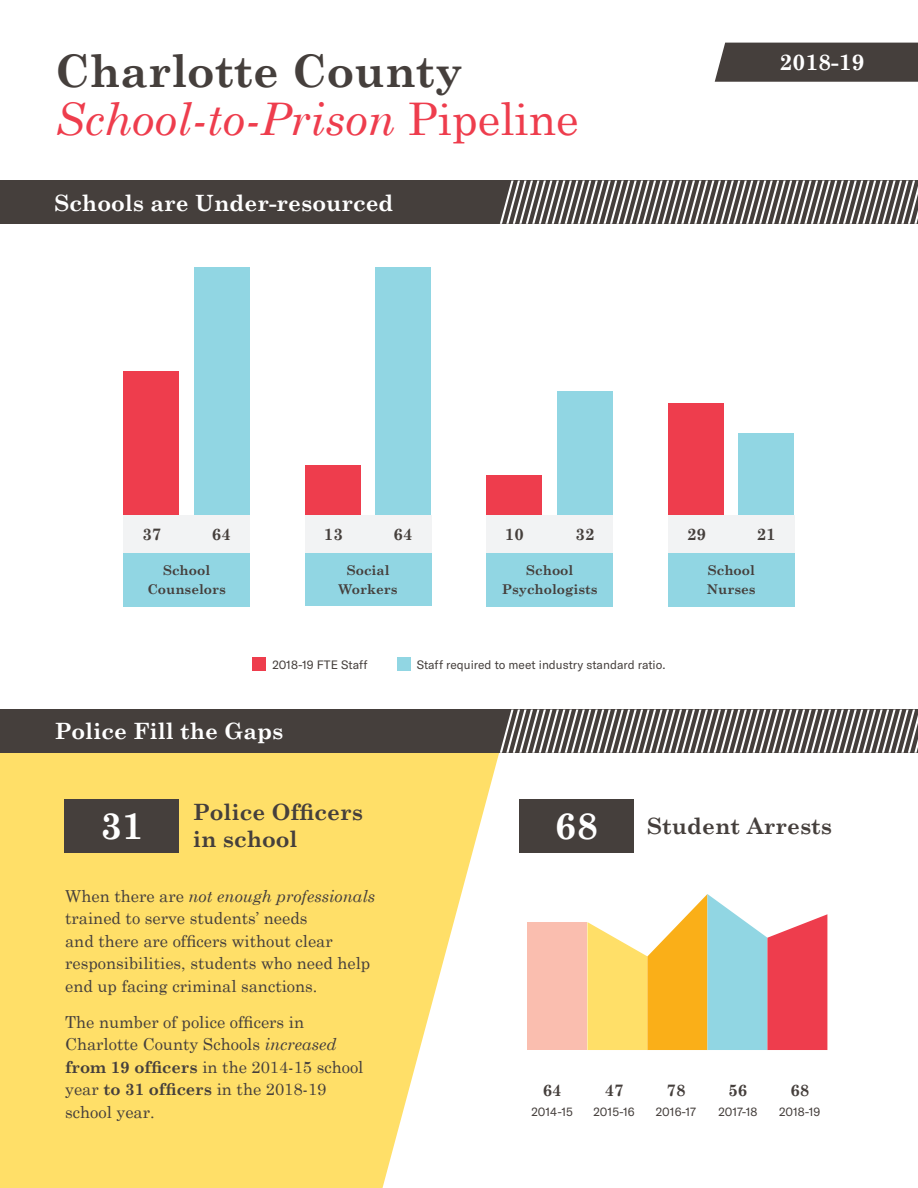
<style>
.page{position:relative;width:918px;height:1188px;background:#fff}
.page>*{position:absolute;margin:0;border:0;box-sizing:border-box;transform-origin:0 0}
.t1{font:330px "Chartwell Bars Vertical";color:#91d6e3;scale:2.2 1}
.t2{font:330px "Chartwell Bars Vertical";color:#ee3d4d;scale:2.2 1}
.t3{font:156px "Chartwell Areas";color:#faaf18;scale:.77 1}
.t4{font:italic 45px "Century Schoolbook";color:#ee3d4d}
.t5{font:700 45px "Century Schoolbook";color:#453f3c}
.t6{font:700 37.5px "Century Schoolbook";color:#fff}
.t7{font:700 22.5px "Century Schoolbook";color:#fff}
.t8{font:700 22.5px "Century Schoolbook";color:#453f3c}
.t9{font:16.5px/22.5px "Century Schoolbook";color:#453f3c}
.t10{font:700 16.5px "Century Schoolbook";color:#453f3c}
.t11{font:700 13.5px/19.5px "Century Schoolbook";color:#453f3c;text-align:center}
.t12{font:12px "GT America";color:#453f3c}
.s1{font-style:normal}
.s2{font-style:italic}
.s3{font-weight:700}
.s4{color:#fabeaf}
.s5{color:#ffdf68}
.s6{color:#91d6e3}
.s7{color:#ee3d4d}
</style>
<div class="page">
<svg style="left:0;top:753px;width:499px;height:435px;background:#fee27a"></svg>
<div style="left:715px;top:43px;width:203px;height:39px;background:#453f3c"></div>
<div style="left:0;top:181px;width:918px;height:43px;background:#453f3c"></div>
<div style="left:253px;top:657px;width:13px;height:14px;background:#ee3d4d"></div>
<div style="left:397px;top:657px;width:14px;height:14px;background:#91d6e3"></div>
<div style="left:0;top:710px;width:918px;height:43px;background:#453f3c"></div>
<div style="left:519px;top:799px;width:115px;height:54px;background:#453f3c"></div>
<div style="left:65px;top:799px;width:114px;height:54px;background:#453f3c"></div>
<div style="left:123px;top:553px;width:127px;height:54px;background:#91d6e3"></div>
<div style="left:123px;top:515px;width:127px;height:38px;background:#f2f3f4"></div>
<div style="left:305px;top:552px;width:126px;height:54px;background:#91d6e3"></div>
<div style="left:305px;top:515px;width:126px;height:38px;background:#f2f3f4"></div>
<div style="left:487px;top:553px;width:126px;height:54px;background:#91d6e3"></div>
<div style="left:487px;top:515px;width:126px;height:38px;background:#f2f3f4"></div>
<div style="left:668px;top:553px;width:127px;height:54px;background:#91d6e3"></div>
<div style="left:668px;top:515px;width:127px;height:38px;background:#f2f3f4"></div>
<svg style="left:500px;top:710px;width:418px;height:43px"></svg>
<svg style="left:500px;top:181px;width:418px;height:43px"></svg>
<h3 class="t5" style="left:55px;top:43px;width:409px">Charlotte County</h3>
<h3 class="t7" style="left:780px;top:49px;width:86px">2018-19</h3>
<h3 class="t4" style="left:55px;top:91px;width:526px">School-to-Prison <span class="s1">Pipeline</span></h3>
<h3 class="t7" style="left:54px;top:189px;width:341px">Schools are Under-resourced</h3>
<h1 class="t1" style="left:156px;top:199px;width:309px">1001005033</h1>
<p class="t10" style="left:212px;top:524px;width:20px">64</p>
<p class="t11" style="left:339px;top:560px;width:61px">Social<br>Workers</p>
<h1 class="t2" style="left:86px;top:199px;width:309px">58201645</h1>
<p class="t10" style="left:142px;top:524px;width:20px">37</p>
<p class="t10" style="left:324px;top:524px;width:20px">13</p>
<p class="t10" style="left:394px;top:524px;width:20px">64</p>
<p class="t10" style="left:505px;top:524px;width:20px">10</p>
<p class="t10" style="left:576px;top:524px;width:20px">32</p>
<p class="t10" style="left:687px;top:524px;width:20px">29</p>
<p class="t10" style="left:757px;top:524px;width:20px">21</p>
<p class="t11" style="left:147px;top:560px;width:80px">School<br>Counselors</p>
<p class="t11" style="left:502px;top:560px;width:97px">School<br>Psychologists</p>
<p class="t11" style="left:707px;top:560px;width:50px;text-align:left">School<br>Nurses</p>
<p class="t12" style="left:272px;top:657px;width:97px">2018-19 FTE Staff</p>
<p class="t12" style="left:417px;top:657px;width:250px">Staff required to meet industry standard ratio.</p>
<h3 class="t7" style="left:54px;top:718px;width:230px">Police Fill the Gaps</h3>
<h3 class="t6" style="left:100px;top:803px;width:45px">31</h3>
<h3 class="t8" style="left:193px;top:799px;width:172px">Police Officers</h3>
<h3 class="t8" style="left:193px;top:826px;width:106px">in school</h3>
<p class="t9" style="left:65px;top:884px;width:312px">When there are <span class="s2">not enough professionals </span>trained to serve students’ needs<br>and there are officers without clear responsibilities, students who need help end up facing criminal sanctions.</p>
<p class="t9" style="left:65px;top:1010px;width:300px">The number of police officers in<br>Charlotte County Schools <span class="s2">increased </span><span class="s3">from 19 officers</span> in the 2014-15 school year <span class="s3">to 31 officers</span> in the 2018-19 school year.</p>
<h3 class="t6" style="left:555px;top:803px;width:45px">68</h3>
<h3 class="t8" style="left:647px;top:812px;width:186px">Student Arrests</h3>
<h2 class="t3" style="left:527px;top:894px;width:391px"><span class="s4">+82</span><span class="s5">+60</span>+100<span class="s6">+72</span><span class="s7">+87+</span></h2>
<p class="t10" style="left:543px;top:1080px;width:20px">64</p>
<p class="t12" style="left:532px;top:1104px;width:43px">2014-15</p>
<p class="t10" style="left:605px;top:1080px;width:20px">47</p>
<p class="t12" style="left:594px;top:1104px;width:43px">2015-16</p>
<p class="t10" style="left:667px;top:1080px;width:20px">78</p>
<p class="t12" style="left:656px;top:1104px;width:42px">2016-17</p>
<p class="t10" style="left:728px;top:1080px;width:20px">56</p>
<p class="t12" style="left:718px;top:1104px;width:41px">2017-18</p>
<p class="t10" style="left:790px;top:1080px;width:20px">68</p>
<p class="t12" style="left:779px;top:1104px;width:43px">2018-19</p>
</div>
